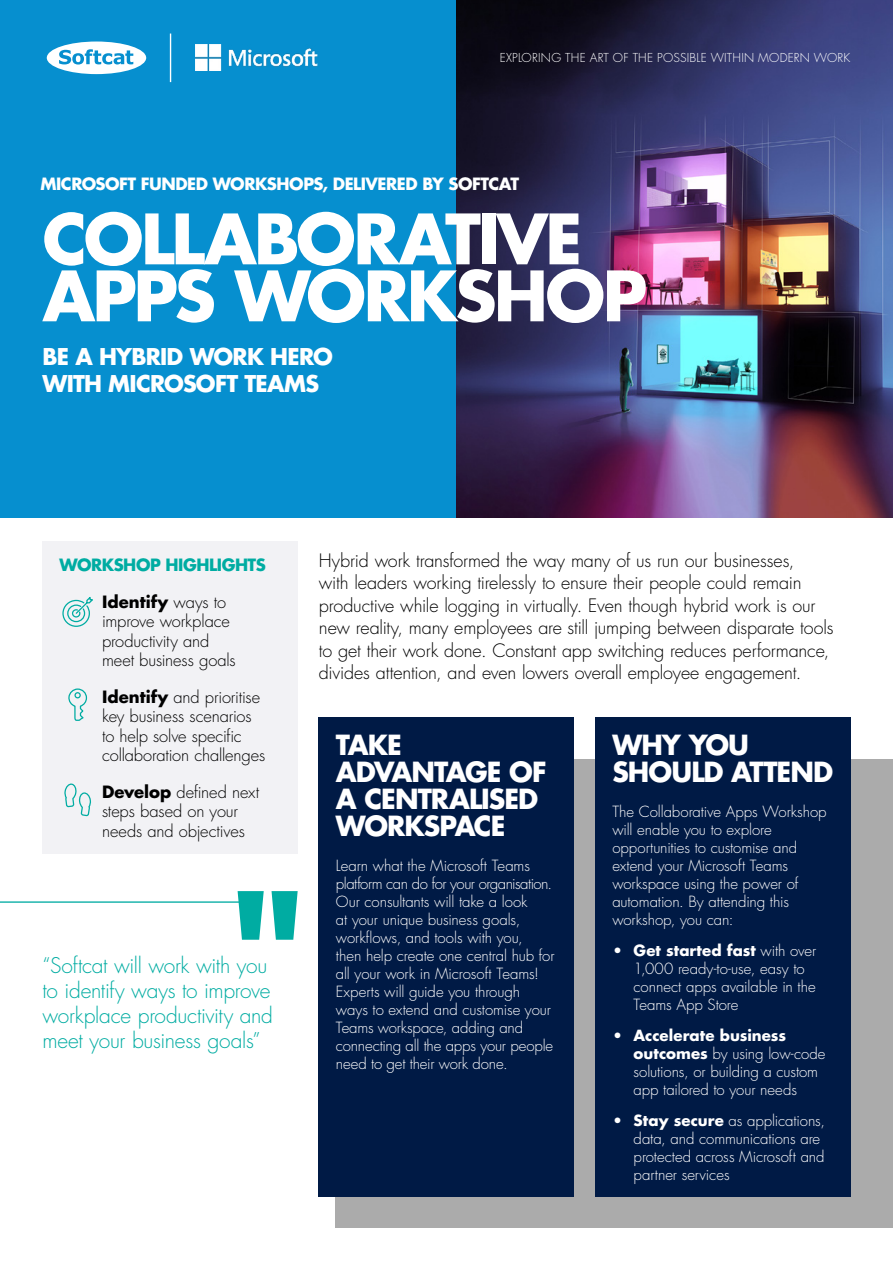
<style>
.page{position:relative;width:893px;height:1263px;background:#fff}
.page>*{position:absolute;margin:0;border:0;box-sizing:border-box;transform-origin:0 0}
.t1{font:700 67.5px/57px "Futura";letter-spacing:-.045em;color:#fff}
.t2{font:700 27px/27px "Futura";letter-spacing:-.035em;color:#fff}
.t3{font:700 22.5px/27px "Futura";letter-spacing:-.03em;color:#fff}
.t4{font:300 21px/25.2px "Futura";letter-spacing:-.015em;color:#00aca2}
.t5{font:300 18px/22.5px "Futura";letter-spacing:-.01em;color:#000}
.t6{font:300 16.5px/19.5px "Futura";letter-spacing:-.01em;color:#000}
.t7{font:700 16.5px "Futura";letter-spacing:-.025em;color:#fff}
.t8{font:700 16.5px "Futura";letter-spacing:-.03em;color:#00aca2}
.t9{font:300 15px/18px "Futura";letter-spacing:-.01em;color:#fff}
.t10{font:300 12px "Futura";letter-spacing:.02em;color:#fff}
.s1{font-weight:700}
</style>
<div class="page">
<div style="left:0;top:0;width:578px;height:518px;background:#068fcf"></div>
<img style="left:456px;top:0;width:437px;height:518px">
<div style="left:336px;top:759px;width:557px;height:469px;background:#ababab"></div>
<div style="left:319px;top:717px;width:255px;height:480px;background:#001a45"></div>
<div style="left:595px;top:717px;width:255px;height:480px;background:#001a45"></div>
<div style="left:43px;top:541px;width:255px;height:313px;background:#f2f2f5"></div>
<hr style="left:0;top:901px;width:246px;height:2px;background:#00aca2">
<svg style="left:238px;top:891px;width:60px;height:49px"></svg>
<svg style="left:47px;top:42px;width:99px;height:32px"></svg>
<hr style="left:170px;top:34px;width:1px;height:48px;background:#fff">
<svg style="left:62px;top:597px;width:31px;height:30px"></svg>
<svg style="left:68px;top:688px;width:20px;height:33px"></svg>
<svg style="left:64px;top:783px;width:27px;height:34px"></svg>
<img style="left:196px;top:45px;width:122px;height:26px">
<p class="t10" style="left:500px;top:51px;width:352px">EXPLORING THE ART OF THE POSSIBLE WITHIN MODERN WORK</p>
<p class="t7" style="left:40px;top:172px;width:480px">MICROSOFT FUNDED WORKSHOPS, DELIVERED BY SOFTCAT</p>
<h1 class="t1" style="left:43px;top:210px;width:606px">COLLABORATIVE<br>APPS WORKSHOP</h1>
<h3 class="t3" style="left:43px;top:342px;width:292px">BE A HYBRID WORK HERO<br>WITH MICROSOFT TEAMS</h3>
<p class="t8" style="left:60px;top:554px;width:208px">WORKSHOP HIGHLIGHTS</p>
<p class="t6" style="left:102px;top:592px;width:135px"><span class="s1">Identify</span> ways to improve workplace productivity and meet business goals</p>
<p class="t6" style="left:102px;top:687px;width:165px"><span class="s1">Identify</span> and prioritise key business scenarios to help solve specific collaboration challenges</p>
<p class="t6" style="left:102px;top:783px;width:159px"><span class="s1">Develop</span> defined next steps based on your needs and objectives</p>
<h3 class="t4" style="left:43px;top:953px;width:232px">“Softcat will work with you to identify ways to improve workplace productivity and meet your business goals”</h3>
<p class="t5" style="left:319px;top:549px;width:516px">Hybrid work transformed the way many of us run our businesses,<br>with leaders working tirelessly to ensure their people could remain productive while logging in virtually. Even though hybrid work is our new reality, many employees are still jumping between disparate tools to get their work done. Constant app switching reduces performance, divides attention, and even lowers overall employee engagement.</p>
<h2 class="t2" style="left:336px;top:731px;width:212px">TAKE<br>ADVANTAGE OF<br>A CENTRALISED<br>WORKSPACE</h2>
<p class="t9" style="left:336px;top:857px;width:220px">Learn what the Microsoft Teams platform can do for your organisation.<br>Our consultants will take a look<br>at your unique business goals, workflows, and tools with you,<br>then help create one central hub for all your work in Microsoft Teams!<br>Experts will guide you through ways to extend and customise your<br>Teams workspace, adding and connecting all the apps your people need to get their work done.</p>
<h2 class="t2" style="left:612px;top:731px;width:223px">WHY YOU<br>SHOULD ATTEND</h2>
<p class="t9" style="left:612px;top:803px;width:216px">The Collaborative Apps Workshop will enable you to explore opportunities to customise and extend your Microsoft Teams workspace using the power of automation. By attending this workshop, you can:</p>
<p class="t9" style="left:634px;top:942px;width:184px;text-indent:-21px"><span class="s1">• Get started fast</span> with over<br>1,000 ready-to-use, easy to connect apps available in the<br>Teams App Store</p>
<p class="t9" style="left:634px;top:1027px;width:193px;text-indent:-21px"><span class="s1">• Accelerate business outcomes</span> by using low-code solutions, or building a custom app tailored to your needs</p>
<p class="t9" style="left:634px;top:1111px;width:193px;text-indent:-21px"><span class="s1">• Stay secure</span> as applications, data, and communications are protected across Microsoft and partner services</p>
</div>
